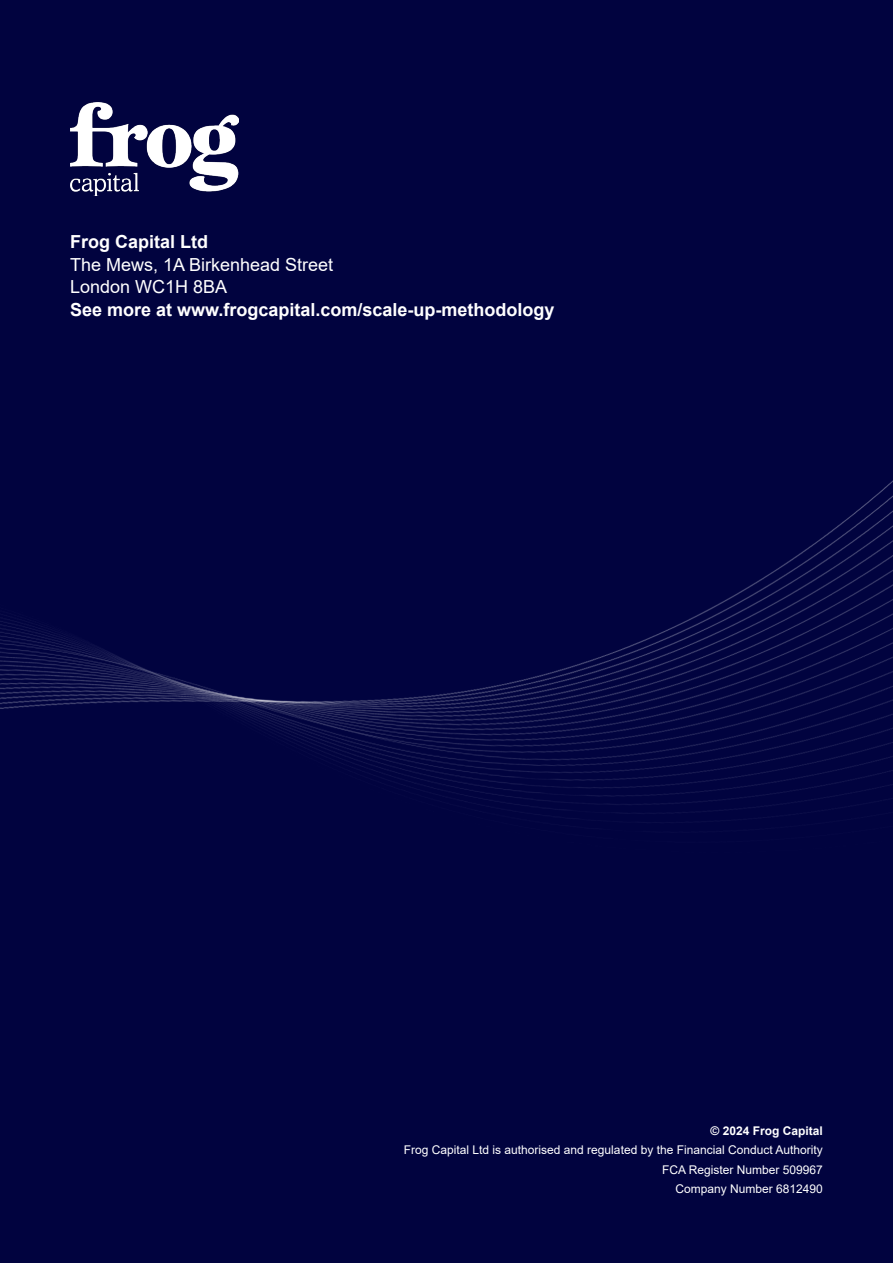
<style>
.page{position:relative;width:893px;height:1263px;background:#01033f}
.page>*{position:absolute;margin:0;border:0;box-sizing:border-box;transform-origin:0 0}
.t1{font:700 18px "Arial";color:#fff}
.t2{font:18px "Arial";color:#fff}
.t3{font:12px "Arial";color:#fff}
.t4{font:700 12px "Arial";color:#fff}
</style>
<div class="page">
<img style="left:70px;top:103px;width:169px;height:93px">
<img style="left:0;top:480px;width:893px;height:334px">
<p class="t1" style="left:70px;top:229px;width:140px">Frog Capital Ltd</p>
<p class="t2" style="left:70px;top:252px;width:265px">The Mews, 1A Birkenhead Street</p>
<p class="t2" style="left:70px;top:274px;width:159px">London WC1H 8BA</p>
<p class="t1" style="left:70px;top:297px;width:486px">See more at www.frogcapital.com/scale-up-methodology</p>
<p class="t4" style="left:711px;top:1122px;width:114px">© 2024 Frog Capital</p>
<p class="t3" style="left:404px;top:1142px;width:420px">Frog Capital Ltd is authorised and regulated by the Financial Conduct Authority</p>
<p class="t3" style="left:662px;top:1161px;width:162px">FCA Register Number 509967</p>
<p class="t3" style="left:675px;top:1181px;width:149px">Company Number 6812490</p>
</div>
